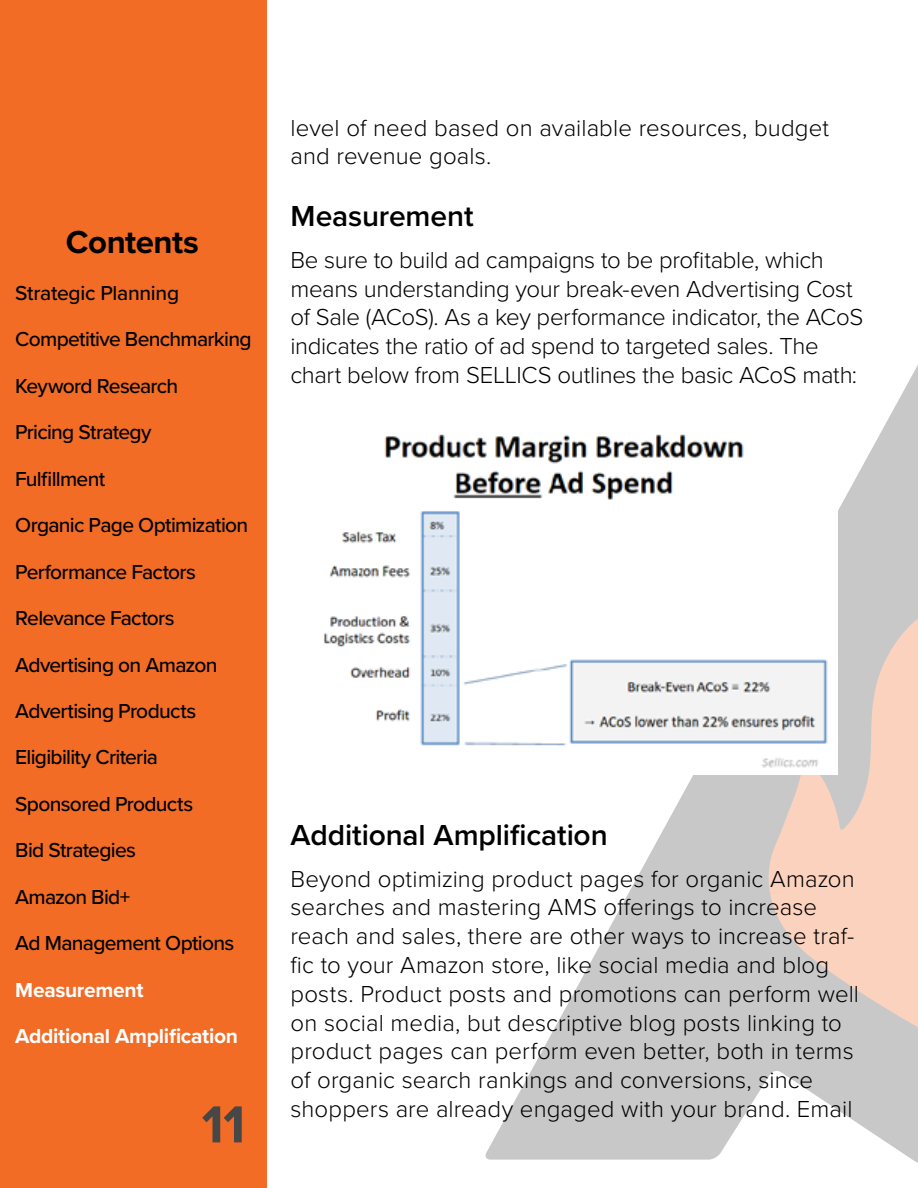
<style>
.page{position:relative;width:918px;height:1188px;background:#fff}
.page>*{position:absolute;margin:0;border:0;box-sizing:border-box;transform-origin:0 0}
.t1{font:700 54px "Proxima Nova";color:#474748}
.t2{font:700 33px "Proxima Nova";letter-spacing:-.015em;color:#000}
.t3{font:600 30px "Proxima Nova";letter-spacing:-.005em;color:#000}
.t4{font:300 24px/28.8px "Proxima Nova";letter-spacing:.005em;color:#000}
.t5{font:300 24px/28.8px "Proxima Nova";letter-spacing:-.015em;color:#000}
.t6{font:500 21px "Proxima Nova";letter-spacing:-.035em;color:#000}
.t7{font:700 21px "Proxima Nova";letter-spacing:-.015em;color:#fff}
.t8{font:500 21px "Proxima Nova";letter-spacing:-.015em;color:#000}
</style>
<div class="page">
<div style="left:0;top:0;width:266px;height:1188px;background:#f36c25"></div>
<svg style="left:485px;top:365px;width:433px;height:798px;fill:#c8c8c9"></svg>
<svg style="left:760px;top:614px;width:158px;height:416px;background:#e7cec2"></svg>
<img style="left:323px;top:414px;width:515px;height:361px">
<h2 class="t2" style="left:66px;top:218px;width:135px">Contents</h2>
<p class="t8" style="left:15px;top:277px;width:165px">Strategic Planning</p>
<p class="t6" style="left:15px;top:323px;width:238px">Competitive Benchmarking</p>
<p class="t6" style="left:15px;top:370px;width:165px">Keyword Research</p>
<p class="t6" style="left:15px;top:416px;width:138px">Pricing Strategy</p>
<p class="t6" style="left:15px;top:463px;width:91px">Fulfillment</p>
<p class="t6" style="left:15px;top:509px;width:235px">Organic Page Optimization</p>
<p class="t6" style="left:15px;top:556px;width:182px">Performance Factors</p>
<p class="t6" style="left:15px;top:602px;width:161px">Relevance Factors</p>
<p class="t6" style="left:15px;top:649px;width:204px">Advertising on Amazon</p>
<p class="t6" style="left:15px;top:695px;width:183px">Advertising Products</p>
<p class="t6" style="left:15px;top:742px;width:144px">Eligibility Criteria</p>
<p class="t6" style="left:15px;top:788px;width:179px">Sponsored Products</p>
<p class="t6" style="left:15px;top:835px;width:122px">Bid Strategies</p>
<p class="t6" style="left:15px;top:881px;width:116px">Amazon Bid+</p>
<p class="t6" style="left:15px;top:928px;width:221px">Ad Management Options</p>
<p class="t7" style="left:15px;top:974px;width:130px">Measurement</p>
<p class="t7" style="left:15px;top:1021px;width:224px">Additional Amplification</p>
<h1 class="t1" style="left:202px;top:1084px;width:45px">11</h1>
<p class="t4" style="left:291px;top:112px;width:540px">level of need based on available resources, budget and revenue goals.</p>
<p class="t3" style="left:291px;top:194px;width:185px">Measurement</p>
<p class="t5" style="left:291px;top:244px;width:574px">Be sure to build ad campaigns to be profitable, which means understanding your break-even Advertising Cost of Sale (ACoS). As a key performance indicator, the ACoS indicates the ratio of ad spend to targeted sales. The chart below from SELLICS outlines the basic ACoS math:</p>
<p class="t3" style="left:291px;top:812px;width:319px">Additional Amplification</p>
<p class="t4" style="left:291px;top:863px;width:570px">Beyond optimizing product pages for organic Amazon searches and mastering AMS offerings to increase reach and sales, there are other ways to increase traf&shy;fic to your Amazon store, like social media and blog posts. Product posts and promotions can perform well on social media, but descriptive blog posts linking to product pages can perform even better, both in terms of organic search rankings and conversions, since shoppers are already engaged with your brand. Email</p>
</div>
